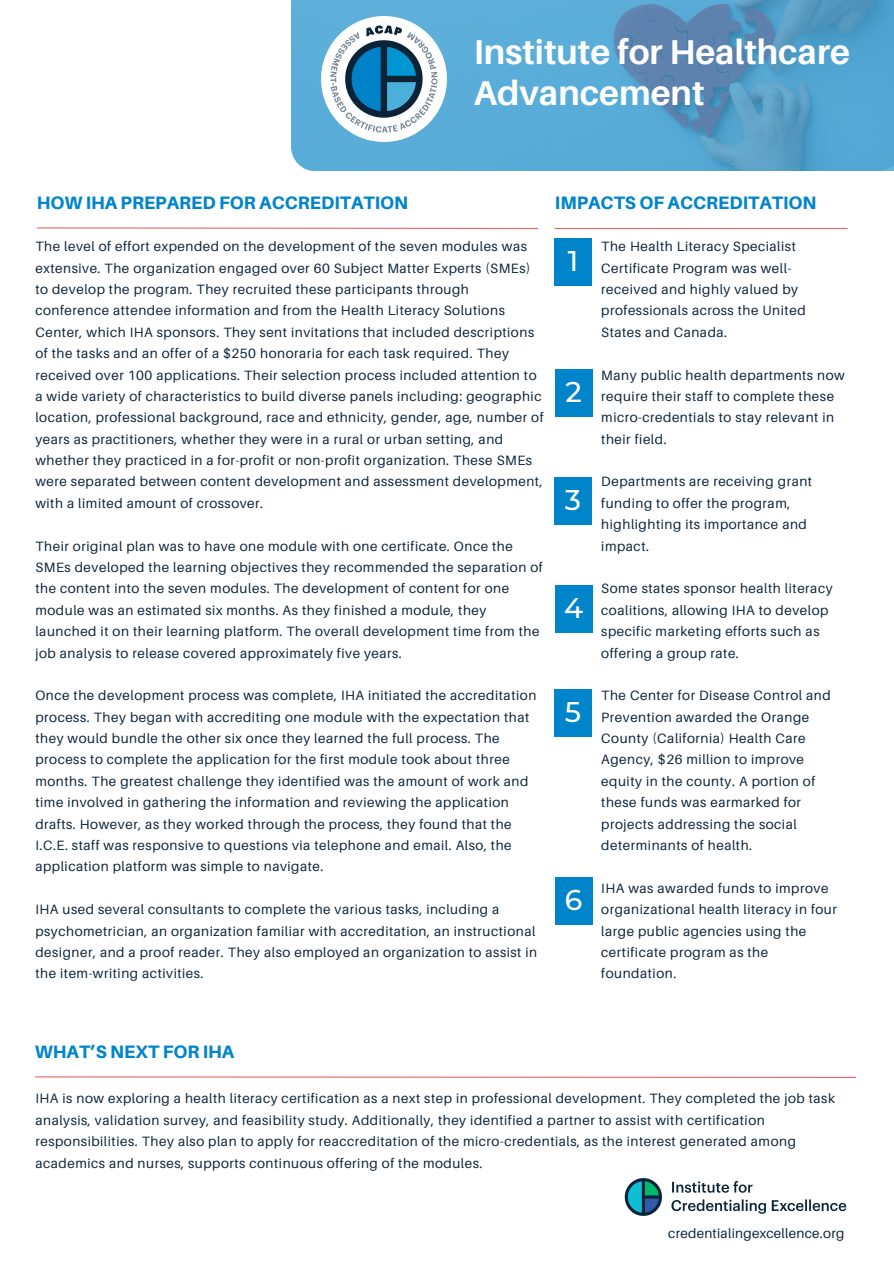
<style>
.page{position:relative;width:894px;height:1264px;background:#fff}
.page>*{position:absolute;margin:0;border:0;box-sizing:border-box;transform-origin:0 0}
.t1{font:700 34.5px/40.5px "Aileron";color:#fff}
.t2{font:500 28.5px "Montserrat";color:#fff}
.t3{font:800 18px "Aileron";color:#0085ca}
.t4{font:13.5px/21.3px "Aileron";letter-spacing:.04em;color:#0e253a}
.t5{font:13.5px "Aileron";letter-spacing:.02em;color:#0e253a}
</style>
<div class="page">
<img style="left:624px;top:1178px;width:223px;height:38px">
<svg style="left:35px;top:1076px;width:821px;height:2px;background:#f6a6a4"></svg>
<svg style="left:291px;top:0;width:602px;height:171px;background:#57a2cd"></svg>
<img style="left:322px;top:16px;width:125px;height:125px">
<svg style="left:36px;top:227px;width:502px;height:2px"></svg>
<hr style="left:555px;top:228px;width:292px;height:1px;background:#f06360">
<div style="left:554px;top:238px;width:37px;height:48px;background:#0085ca"></div>
<div style="left:555px;top:369px;width:37px;height:48px;background:#0085ca"></div>
<div style="left:554px;top:477px;width:37px;height:48px;background:#0085ca"></div>
<div style="left:555px;top:585px;width:37px;height:48px;background:#0085ca"></div>
<div style="left:554px;top:689px;width:37px;height:47px;background:#0085ca"></div>
<div style="left:555px;top:877px;width:37px;height:47px;background:#0085ca"></div>
<p class="t1" style="left:473px;top:31px;width:377px">Institute for Healthcare<br>Advancement</p>
<p class="t3" style="left:37px;top:191px;width:373px">HOW IHA PREPARED FOR ACCREDITATION</p>
<p class="t3" style="left:555px;top:191px;width:263px">IMPACTS OF ACCREDITATION</p>
<p class="t4" style="left:35px;top:235px;width:509px">The level of effort expended on the development of the seven modules was extensive. The organization engaged over 60 Subject Matter Experts (SMEs) to develop the program. They recruited these participants through conference attendee information and from the Health Literacy Solutions Center, which IHA sponsors. They sent invitations that included descriptions of the tasks and an offer of a $250 honoraria for each task required. They received over 100 applications. Their selection process included attention to a wide variety of characteristics to build diverse panels including: geographic location, professional background, race and ethnicity, gender, age, number of years as practitioners, whether they were in a rural or urban setting, and whether they practiced in a for-profit or non-profit organization. These SMEs were separated between content development and assessment development, with a limited amount of crossover.</p>
<h1 class="t4" style="left:35px;top:535px;width:508px">Their original plan was to have one module with one certificate. Once the SMEs developed the learning objectives they recommended the separation of the content into the seven modules. The development of content for one module was an estimated six months. As they finished a module, they launched it on their learning platform. The overall development time from the job analysis to release covered approximately five years.</h1>
<h2 class="t4" style="left:35px;top:684px;width:502px">Once the development process was complete, IHA initiated the accreditation process. They began with accrediting one module with the expectation that they would bundle the other six once they learned the full process. The process to complete the application for the first module took about three months. The greatest challenge they identified was the amount of work and time involved in gathering the information and reviewing the application drafts. However, as they worked through the process, they found that the I.C.E. staff was responsive to questions via telephone and email. Also, the application platform was simple to navigate.</h2>
<h2 class="t4" style="left:35px;top:898px;width:503px">IHA used several consultants to complete the various tasks, including a psychometrician, an organization familiar with accreditation, an instructional designer, and a proof reader. They also employed an organization to assist in the item-writing activities.</h2>
<p class="t2" style="left:567px;top:243px;width:12px">1</p>
<p class="t4" style="left:601px;top:235px;width:206px">The Health Literacy Specialist<br>Certificate Program was well&shy;received and highly valued by professionals across the United<br>States and Canada.</p>
<p class="t4" style="left:601px;top:364px;width:245px">Many public health departments now require their staff to complete these micro-credentials to stay relevant in their field.</p>
<p class="t4" style="left:601px;top:471px;width:212px">Departments are receiving grant funding to offer the program, highlighting its importance and impact.</p>
<p class="t4" style="left:601px;top:577px;width:233px">Some states sponsor health literacy coalitions, allowing IHA to develop specific marketing efforts such as offering a group rate.</p>
<p class="t4" style="left:601px;top:684px;width:231px">The Center for Disease Control and<br>Prevention awarded the Orange<br>County (California) Health Care<br>Agency, $26 million to improve equity in the county. A portion of these funds was earmarked for projects addressing the social determinants of health.</p>
<p class="t4" style="left:601px;top:877px;width:237px">IHA was awarded funds to improve organizational health literacy in four large public agencies using the certificate program as the foundation.</p>
<p class="t2" style="left:565px;top:374px;width:18px">2</p>
<p class="t2" style="left:564px;top:482px;width:18px">3</p>
<h2 class="t2" style="left:564px;top:590px;width:21px">4</h2>
<p class="t2" style="left:564px;top:694px;width:18px">5</p>
<p class="t2" style="left:564px;top:882px;width:19px">6</p>
<p class="t3" style="left:35px;top:1040px;width:201px">WHAT’S NEXT FOR IHA</p>
<p class="t4" style="left:35px;top:1087px;width:801px">IHA is now exploring a health literacy certification as a next step in professional development. They completed the job task analysis, validation survey, and feasibility study. Additionally, they identified a partner to assist with certification responsibilities. They also plan to apply for reaccreditation of the micro-credentials, as the interest generated among academics and nurses, supports continuous offering of the modules.</p>
<p class="t5" style="left:668px;top:1225px;width:177px">credentialingexcellence.org</p>
</div>
